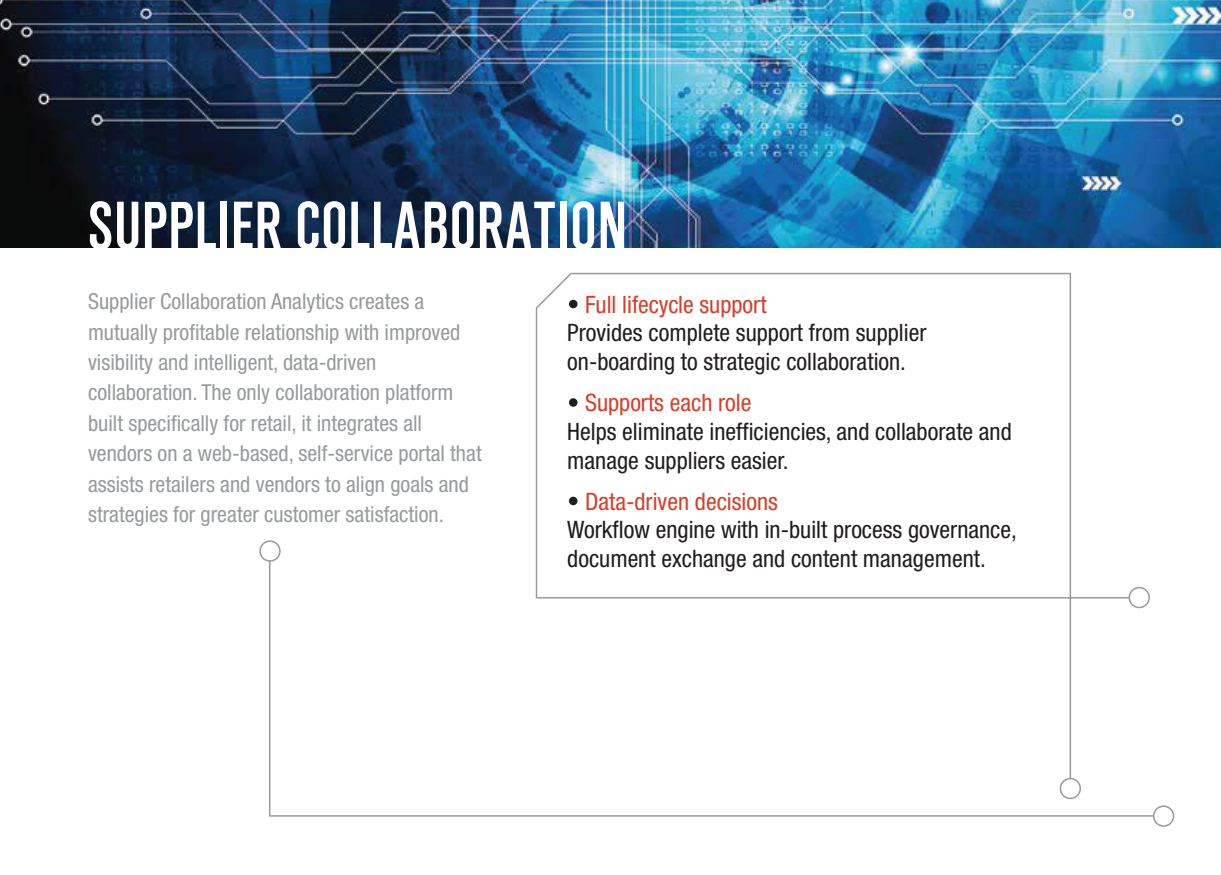
<style>
.page{position:relative;width:1221px;height:875px;background:#fff}
.page>*{position:absolute;margin:0;border:0;box-sizing:border-box;transform-origin:0 0}
.t1{font:60px "Simple Type Regular SWFTE";color:#fff}
.t2{font:condensed 24px/28.8px "Helvetica Neue";color:#211d1e}
.t3{font:condensed 24px "Helvetica Neue";color:#d73e27}
.t4{font:condensed 22px/30.4px "Helvetica Neue";color:#979a9c}
</style>
<div class="page">
<svg style="left:535px;top:273px;width:537px;height:287px"></svg>
<div style="left:569px;top:300px;width:8px;height:8px;background:#211d1e;border-radius:50%"></div>
<div style="left:569px;top:398px;width:8px;height:9px;background:#211d1e;border-radius:50%"></div>
<div style="left:569px;top:496px;width:8px;height:9px;background:#211d1e;border-radius:50%"></div>
<img style="left:0;top:0;width:1220px;height:247px">
<svg style="left:1152px;top:805px;width:21px;height:21px"></svg>
<svg style="left:259px;top:540px;width:21px;height:21px"></svg>
<svg style="left:269px;top:560px;width:883px;height:256px"></svg>
<h1 class="t1" style="left:88px;top:188px;width:541px">SUPPLIER COLLABORATION</h1>
<p class="t4" style="left:88px;top:286px;width:395px">Supplier Collaboration Analytics creates a mutually profitable relationship with improved visibility and intelligent, data-driven collaboration. The only collaboration platform built specifically for retail, it integrates all vendors on a web-based, self-service portal that assists retailers and vendors to align goals and strategies for greater customer satisfaction.</p>
<p class="t3" style="left:585px;top:290px;width:183px">Full lifecycle support</p>
<p class="t2" style="left:567px;top:318px;width:360px">Provides complete support from supplier on-boarding to strategic collaboration.</p>
<p class="t3" style="left:585px;top:388px;width:168px">Supports each role</p>
<p class="t2" style="left:567px;top:417px;width:446px">Helps eliminate inefficiencies, and collaborate and manage suppliers easier.</p>
<p class="t3" style="left:585px;top:487px;width:194px">Data-driven decisions</p>
<p class="t2" style="left:567px;top:515px;width:451px">Workflow engine with in-built process governance, document exchange and content management.</p>
</div>
